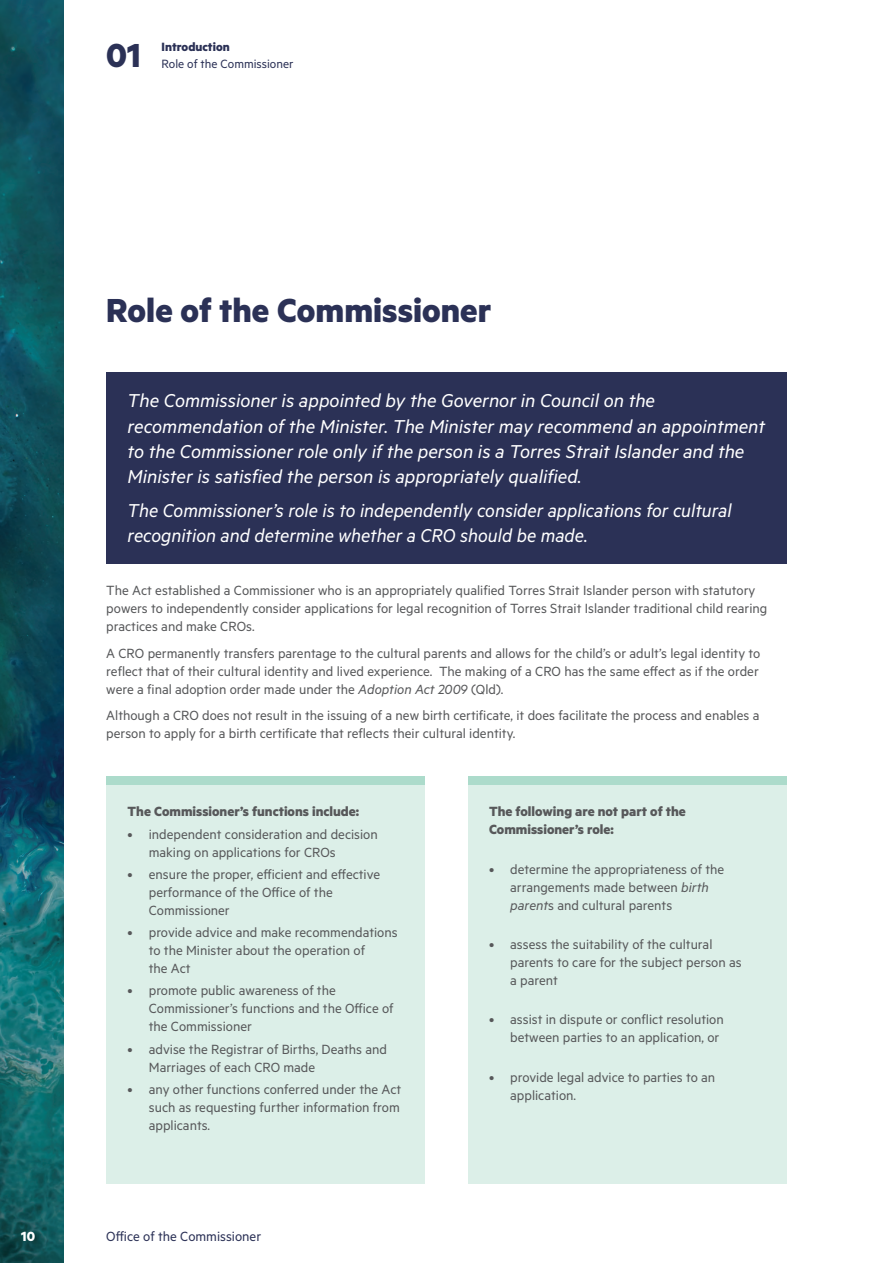
<style>
.page{position:relative;width:893px;height:1263px;background:#fff}
.page>*{position:absolute;margin:0;border:0;box-sizing:border-box;transform-origin:0 0}
.t1{font:700 37.5px "Metric";color:#2b3156}
.t2{font:italic 21px/25.2px "Metric";color:#fff}
.t3{font:15px/18px "Metric";color:#57585a}
.t4{font:700 15px/18px "Metric";color:#57585a}
.t5{font:15px "Metric";color:#2b3156}
.t6{font:700 15px "Metric";color:#fff}
.t7{font:13.5px "Metric";color:#2b3156}
.t8{font:700 13.5px "Metric";color:#2b3156}
.s1{font-style:italic}
</style>
<div class="page">
<img style="left:0;top:0;width:64px;height:1263px">
<div style="left:106px;top:372px;width:681px;height:191px;background:#2b3156"></div>
<div style="left:106px;top:784px;width:319px;height:399px;background:#dcefe8"></div>
<div style="left:468px;top:784px;width:319px;height:399px;background:#dcefe8"></div>
<div style="left:468px;top:776px;width:319px;height:8px;background:#acdbcb"></div>
<div style="left:106px;top:776px;width:319px;height:8px;background:#acdbcb"></div>
<h1 class="t1" style="left:106px;top:32px;width:36px">01</h1>
<p class="t8" style="left:162px;top:39px;width:70px">Introduction</p>
<p class="t7" style="left:162px;top:55px;width:133px">Role of the Commissioner</p>
<h1 class="t1" style="left:106px;top:287px;width:387px">Role of the Commissioner</h1>
<p class="t2" style="left:128px;top:388px;width:639px">The Commissioner is appointed by the Governor in Council on the recommendation of the Minister. The Minister may recommend an appointment to the Commissioner role only if the person is a Torres Strait Islander and the Minister is satisfied the person is appropriately qualified.</p>
<p class="t2" style="left:128px;top:497px;width:606px">The Commissioner’s role is to independently consider applications for cultural recognition and determine whether a CRO should be made.</p>
<p class="t3" style="left:106px;top:581px;width:663px">The Act established a Commissioner who is an appropriately qualified Torres Strait Islander person with statutory powers to independently consider applications for legal recognition of Torres Strait Islander traditional child rearing practices and make CROs.</p>
<p class="t3" style="left:106px;top:643px;width:656px;text-align:justify">A CRO permanently transfers parentage to the cultural parents and allows for the child’s or adult’s legal identity to reflect that of their cultural identity and lived experience. The making of a CRO has the same efect as if the order were a final adoption order made under the <span class="s1">Adoption Act 2009</span> (Qld).</p>
<p class="t3" style="left:106px;top:706px;width:655px">Although a CRO does not result in the issuing of a new birth certificate, it does facilitate the process and enables a person to apply for a birth certificate that reflects their cultural identity.</p>
<p class="t4" style="left:128px;top:802px;width:233px">The Commissioner’s functions include:</p>
<p class="t3" style="left:149px;top:824px;width:230px;text-indent:-21px">• independent consideration and decision making on applications for CROs</p>
<p class="t3" style="left:149px;top:865px;width:233px;text-indent:-21px">• ensure the proper, eficient and efective performance of the Ofice of the<br>Commissioner</p>
<p class="t3" style="left:149px;top:923px;width:250px;text-indent:-21px">• provide advice and make recommendations to the Minister about the operation of<br>the Act</p>
<p class="t3" style="left:149px;top:981px;width:246px;text-indent:-21px">• promote public awareness of the<br>Commissioner’s functions and the Ofice of the Commissioner</p>
<p class="t3" style="left:149px;top:1039px;width:240px;text-indent:-21px">• advise the Registrar of Births, Deaths and<br>Marriages of each CRO made</p>
<p class="t3" style="left:149px;top:1080px;width:254px;text-align:justify;text-indent:-21px">• any other functions conferred under the Act such as requesting further information from applicants.</p>
<p class="t6" style="left:21px;top:1227px;width:15px">10</p>
<p class="t5" style="left:106px;top:1228px;width:156px">Ofice of the Commissioner</p>
<p class="t4" style="left:489px;top:802px;width:198px">The following are not part of the<br>Commissioner’s role:</p>
<p class="t3" style="left:510px;top:859px;width:215px;text-indent:-21px">• determine the appropriateness of the arrangements made between <span class="s1">birth parent</span>s and cultural parents</p>
<p class="t3" style="left:510px;top:935px;width:233px;text-indent:-21px">• assess the suitability of the cultural parents to care for the subject person as a parent</p>
<p class="t3" style="left:489px;top:1010px;width:236px;text-align:right">• assist in dispute or conflict resolution between parties to an application, or</p>
<p class="t3" style="left:510px;top:1067px;width:206px;text-indent:-21px">• provide legal advice to parties to an application.</p>
</div>
